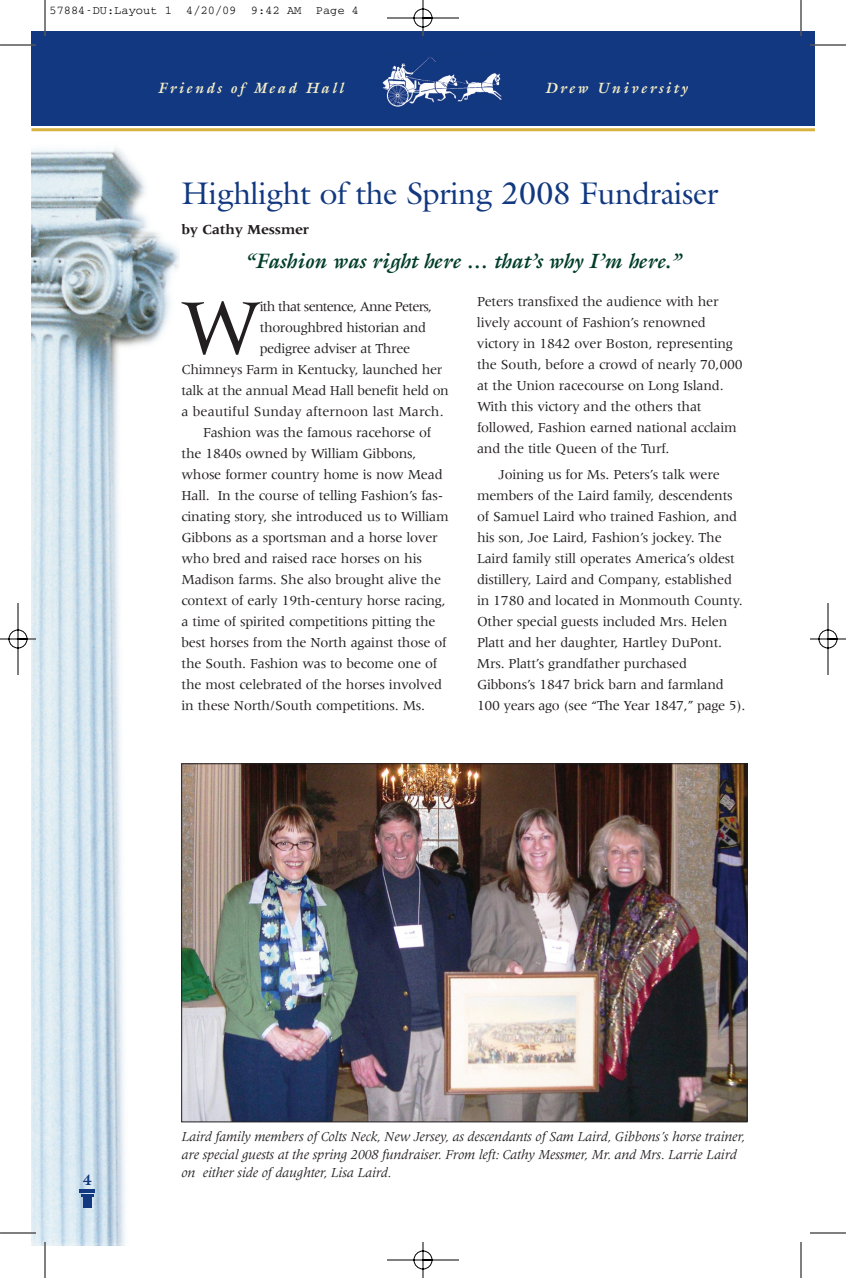
<style>
.page{position:relative;width:846px;height:1278px;background:#fff}
.page>*{position:absolute;margin:0;border:0;box-sizing:border-box;transform-origin:0 0}
.t1{font:80.55px "Meridien";color:#231f20}
.t2{font:31.5px "Galliard";letter-spacing:-.01em;color:#113880}
.t3{font:italic 700 21px "Galliard";color:#003d2a}
.t4{font:italic 700 15px "Galliard";letter-spacing:.155em;color:#f6eec6}
.t5{font:700 15px "Galliard";color:#113880}
.t6{font:14.25px/21px "Meridien";letter-spacing:-.015em;color:#231f20}
.t7{font:italic 14.25px/18px "Meridien";letter-spacing:-.015em;color:#231f20}
.t8{font:14.25px "Meridien";letter-spacing:-.055em;color:#231f20}
.t9{font:700 14.25px "Meridien";letter-spacing:-.015em;color:#231f20}
.t10{font:12px "Courier";color:#000}
</style>
<div class="page">
<img style="left:0;top:0;width:846px;height:1278px">
<p class="t10" style="left:50px;top:6px;width:311px">57884-DU:Layout 1 4/20/09 9:42 AM Page 4</p>
<p class="t4" style="left:157px;top:79px;width:188px">Friends of Mead Hall</p>
<p class="t4" style="left:545px;top:79px;width:144px">Drew University</p>
<h2 class="t2" style="left:181px;top:175px;width:539px">Highlight of the Spring 2008 Fundraiser</h2>
<p class="t9" style="left:181px;top:224px;width:129px">by Cathy Messmer</p>
<h3 class="t3" style="left:245px;top:248px;width:437px">“Fashion was right here … that’s why I’m here.”</h3>
<h1 class="t1" style="left:181px;top:298px;width:82px">W</h1>
<p class="t8" style="left:260px;top:301px;width:174px">ith that sentence, Anne Peters,</p>
<p class="t6" style="left:260px;top:318px;width:168px">thoroughbred historian and</p>
<p class="t6" style="left:260px;top:339px;width:152px">pedigree adviser at Three</p>
<p class="t6" style="left:181px;top:360px;width:262px">Chimneys Farm in Kentucky, launched her</p>
<p class="t6" style="left:181px;top:381px;width:269px">talk at the annual Mead Hall benefit held on</p>
<p class="t6" style="left:181px;top:402px;width:264px">a beautiful Sunday afternoon last March.</p>
<p class="t6" style="left:203px;top:423px;width:230px">Fashion was the famous racehorse of</p>
<p class="t6" style="left:181px;top:444px;width:237px">the 1840s owned by William Gibbons,</p>
<p class="t6" style="left:181px;top:465px;width:263px">whose former country home is now Mead</p>
<p class="t6" style="left:181px;top:486px;width:263px">Hall. In the course of telling Fashion’s fas-</p>
<p class="t6" style="left:181px;top:507px;width:269px">cinating story, she introduced us to William</p>
<p class="t6" style="left:181px;top:528px;width:258px">Gibbons as a sportsman and a horse lover</p>
<p class="t6" style="left:181px;top:549px;width:242px">who bred and raised race horses on his</p>
<p class="t6" style="left:181px;top:570px;width:261px">Madison farms. She also brought alive the</p>
<p class="t6" style="left:181px;top:591px;width:266px">context of early 19th-century horse racing,</p>
<p class="t6" style="left:181px;top:612px;width:256px">a time of spirited competitions pitting the</p>
<p class="t6" style="left:181px;top:633px;width:267px">best horses from the North against those of</p>
<p class="t6" style="left:181px;top:654px;width:257px">the South. Fashion was to become one of</p>
<p class="t6" style="left:181px;top:675px;width:262px">the most celebrated of the horses involved</p>
<p class="t6" style="left:181px;top:696px;width:245px">in these North/South competitions. Ms.</p>
<p class="t6" style="left:477px;top:292px;width:267px">Peters transfixed the audience with her lively account of Fashion’s renowned victory in 1842 over Boston, representing the South, before a crowd of nearly 70,000 at the Union racecourse on Long Island.<br>With this victory and the others that followed, Fashion earned national acclaim and the title Queen of the Turf.</p>
<p class="t6" style="left:477px;top:466px;width:270px;text-indent:22px">Joining us for Ms. Peters’s talk were members of the Laird family, descendents of Samuel Laird who trained Fashion, and his son, Joe Laird, Fashion’s jockey. The Laird family still operates America’s oldest distillery, Laird and Company, established in 1780 and located in Monmouth County.<br>Other special guests included Mrs. Helen Platt and her daughter, Hartley DuPont.<br>Mrs. Platt’s grandfather purchased Gibbons’s 1847 brick barn and farmland 100 years ago (see “The Year 1847,” page 5).</p>
<p class="t5" style="left:83px;top:1171px;width:10px">4</p>
<p class="t7" style="left:181px;top:1128px;width:565px">Laird family members of Colts Neck, New Jersey, as descendants of Sam Laird, Gibbons’s horse trainer, are special guests at the spring 2008 fundraiser. From left: Cathy Messmer, Mr. and Mrs. Larrie Laird on either side of daughter, Lisa Laird.</p>
</div>
